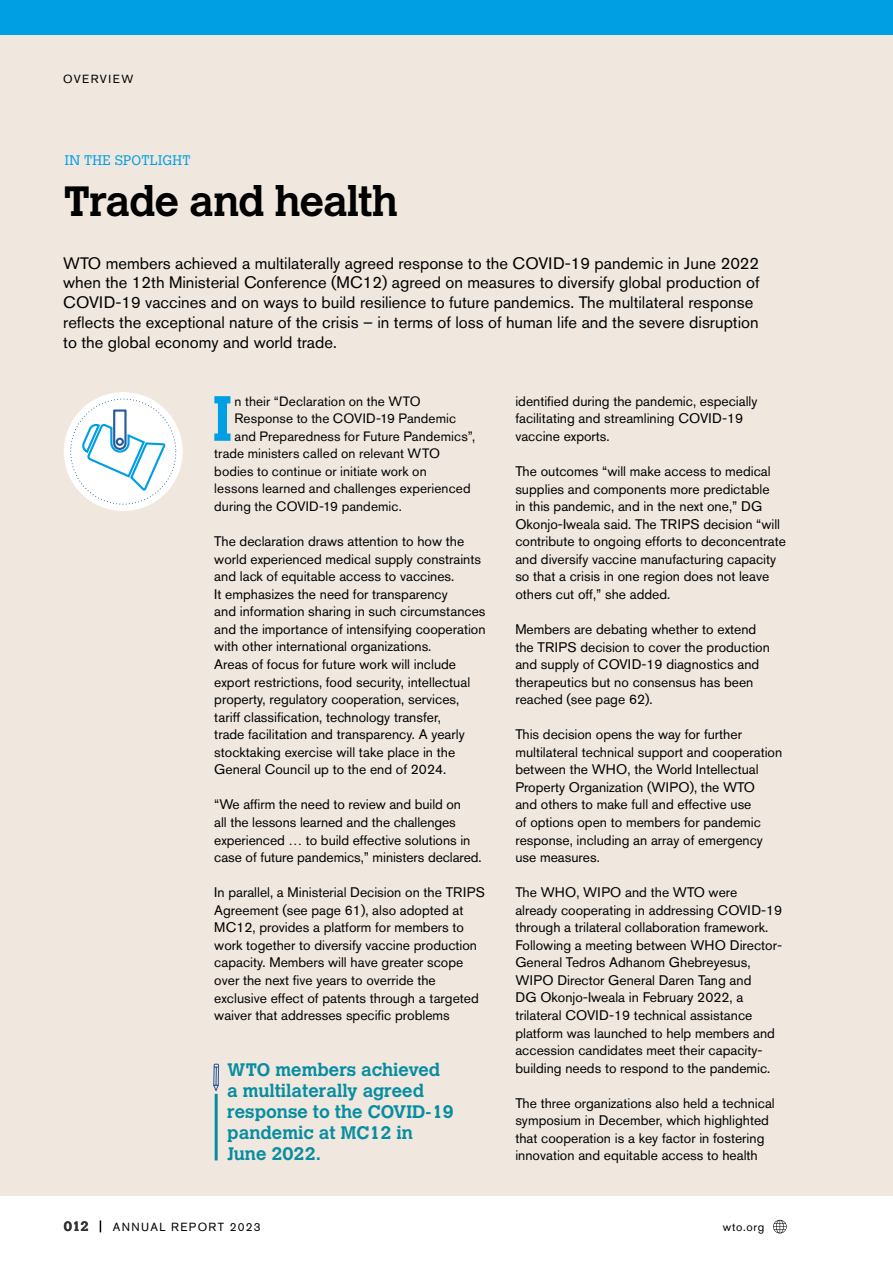
<style>
.page{position:relative;width:893px;height:1263px;background:#fff}
.page>*{position:absolute;margin:0;border:0;box-sizing:border-box;transform-origin:0 0}
.t1{font:700 63.3px "Calvert MT Std";color:#009fe3}
.t2{font:700 42px "Calvert MT Std";letter-spacing:-.025em;color:#000}
.t3{font:700 18px/21px "Calvert MT Std";color:#078da1}
.t4{font:16.5px/19.8px "Akzidenz Grotesk BE";color:#000}
.t5{font:13.8px/17.5px "Akzidenz Grotesk BE";color:#000}
.t6{font:300 13.8px "Calvert MT Std";letter-spacing:.025em;color:#009fe3}
.t7{font:13.5px "Akzidenz Grotesk BE";letter-spacing:.005em;color:#000}
.t8{font:700 13.5px "Calvert MT Std";color:#333332}
.t9{font:11.7px "Akzidenz Grotesk BE";letter-spacing:.12em;color:#000}
</style>
<div class="page">
<div style="left:0;top:0;width:893px;height:1195px;background:#f0e8df"></div>
<div style="left:0;top:0;width:893px;height:35px;background:#009fe3"></div>
<div style="left:64px;top:392px;width:119px;height:119px;background:#fff;border-radius:50%"></div>
<svg style="left:79px;top:408px;width:88px;height:85px"></svg>
<hr style="left:215px;top:1094px;width:3px;height:66px;background:#078da1">
<svg style="left:213px;top:1063px;width:7px;height:28px"></svg>
<svg style="left:773px;top:1220px;width:14px;height:13px"></svg>
<svg style="left:100px;top:1220px;width:1px;height:12px"></svg>
<p class="t9" style="left:63px;top:72px;width:72px">OVERVIEW</p>
<p class="t6" style="left:65px;top:152px;width:127px">IN THE SPOTLIGHT</p>
<h2 class="t2" style="left:64px;top:174px;width:336px">Trade and health</h2>
<p class="t4" style="left:63px;top:253px;width:698px">WTO members achieved a multilaterally agreed response to the COVID-19 pandemic in June 2022 when the 12th Ministerial Conference (MC12) agreed on measures to diversify global production of COVID-19 vaccines and on ways to build resilience to future pandemics. The multilateral response reflects the exceptional nature of the crisis – in terms of loss of human life and the severe disruption to the global economy and world trade.</p>
<p class="t8" style="left:64px;top:1217px;width:26px">012</p>
<h1 class="t1" style="left:212px;top:378px;width:21px">I</h1>
<p class="t7" style="left:234px;top:393px;width:188px">n their “Declaration on the WTO</p>
<p class="t7" style="left:234px;top:410px;width:223px">Response to the COVID-19 Pandemic</p>
<p class="t7" style="left:234px;top:428px;width:242px">and Preparedness for Future Pandemics”,</p>
<p class="t7" style="left:214px;top:446px;width:227px">trade ministers called on relevant WTO</p>
<p class="t7" style="left:214px;top:463px;width:214px">bodies to continue or initiate work on</p>
<p class="t7" style="left:214px;top:481px;width:258px">lessons learned and challenges experienced</p>
<p class="t7" style="left:214px;top:498px;width:189px">during the COVID-19 pandemic.</p>
<p class="t5" style="left:214px;top:532px;width:273px">The declaration draws attention to how the world experienced medical supply constraints and lack of equitable access to vaccines.<br>It emphasizes the need for transparency<br>and information sharing in such circumstances and the importance of intensifying cooperation with other international organizations.<br>Areas of focus for future work will include export restrictions, food security, intellectual property, regulatory cooperation, services, tariff classification, technology transfer,<br>trade facilitation and transparency. A yearly stocktaking exercise will take place in the General Council up to the end of 2024.</p>
<p class="t5" style="left:214px;top:796px;width:269px">“We affirm the need to review and build on<br>all the lessons learned and the challenges experienced … to build effective solutions in case of future pandemics,” ministers declared.</p>
<p class="t5" style="left:214px;top:883px;width:272px">In parallel, a Ministerial Decision on the TRIPS Agreement (see page 61), also adopted at MC12, provides a platform for members to work together to diversify vaccine production capacity. Members will have greater scope over the next five years to override the exclusive effect of patents through a targeted waiver that addresses specific problems</p>
<h3 class="t3" style="left:227px;top:1059px;width:228px">WTO members achieved a multilaterally agreed response to the COVID-19 pandemic at MC12 in<br>June 2022.</h3>
<p class="t5" style="left:515px;top:392px;width:244px">identified during the pandemic, especially facilitating and streamlining COVID-19 vaccine exports.</p>
<p class="t5" style="left:515px;top:462px;width:272px">The outcomes “will make access to medical supplies and components more predictable<br>in this pandemic, and in the next one,” DG Okonjo-Iweala said. The TRIPS decision “will contribute to ongoing efforts to deconcentrate and diversify vaccine manufacturing capacity so that a crisis in one region does not leave others cut off,” she added.</p>
<p class="t5" style="left:515px;top:620px;width:256px">Members are debating whether to extend the TRIPS decision to cover the production and supply of COVID-19 diagnostics and therapeutics but no consensus has been reached (see page 62).</p>
<p class="t5" style="left:515px;top:726px;width:268px">This decision opens the way for further multilateral technical support and cooperation between the WHO, the World Intellectual Property Organization (WIPO), the WTO<br>and others to make full and effective use<br>of options open to members for pandemic response, including an array of emergency use measures.</p>
<p class="t5" style="left:515px;top:883px;width:268px">The WHO, WIPO and the WTO were already cooperating in addressing COVID-19 through a trilateral collaboration framework.<br>Following a meeting between WHO Director-General Tedros Adhanom Ghebreyesus, WIPO Director General Daren Tang and<br>DG Okonjo-Iweala in February 2022, a trilateral COVID-19 technical assistance platform was launched to help members and accession candidates meet their capacity&shy;building needs to respond to the pandemic.</p>
<p class="t5" style="left:515px;top:1094px;width:261px">The three organizations also held a technical symposium in December, which highlighted that cooperation is a key factor in fostering innovation and equitable access to health</p>
<p class="t9" style="left:113px;top:1219px;width:150px">ANNUAL REPORT 2023</p>
<p class="t9" style="left:723px;top:1219px;width:43px">wto.org</p>
</div>
